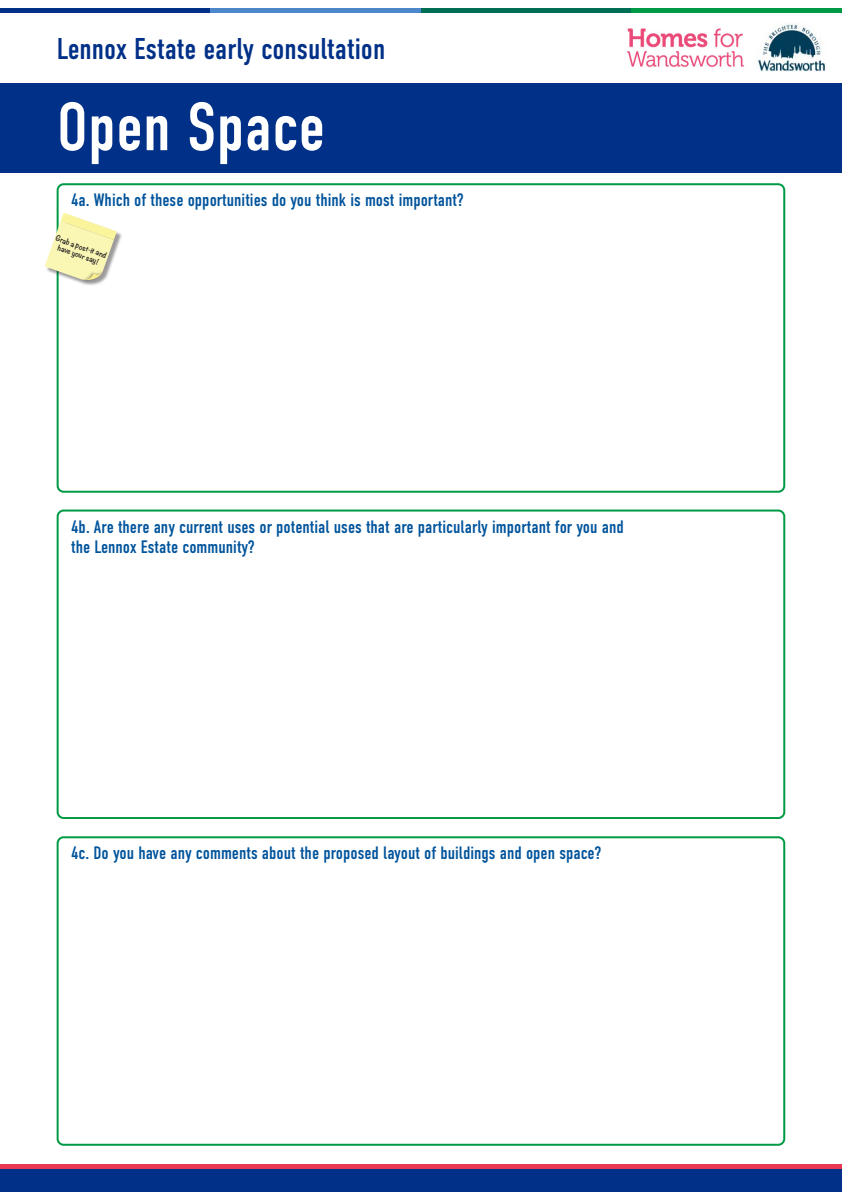
<style>
.page{position:relative;width:842px;height:1192px;background:#fff}
.page>*{position:absolute;margin:0;border:0;box-sizing:border-box;transform-origin:0 0}
.t1{font:68px "DIN Condensed";color:#fff}
.t2{font:30px "DIN Condensed";color:#003087}
.HEADING_1{font:18px/20px "DIN Condensed";color:#00549c}
.t3{font:700 7px/8.4px "Noteworthy";color:#231f20;text-align:center}
</style>
<div class="page">
<img style="left:756px;top:23px;width:70px;height:49px">
<img style="left:627px;top:28px;width:117px;height:39px">
<div style="left:0;top:83px;width:842px;height:89px;background:#003087"></div>
<div style="left:0;top:1169px;width:842px;height:23px;background:#003087"></div>
<hr style="left:0;top:9px;width:211px;height:4px;background:#003087">
<hr style="left:210px;top:9px;width:211px;height:4px;background:#4c87cc">
<hr style="left:421px;top:9px;width:210px;height:4px;background:#006d55">
<hr style="left:631px;top:9px;width:211px;height:4px;background:#009a44">
<div style="left:0;top:1164px;width:842px;height:5px;background:#e93852"></div>
<div style="left:57px;top:183px;width:728px;height:310px;border:2px solid #009a44;border-radius:6px"></div>
<div style="left:57px;top:510px;width:728px;height:309px;border:2px solid #009a44;border-radius:6px"></div>
<div style="left:57px;top:836px;width:728px;height:310px;border:2px solid #009a44;border-radius:6px"></div>
<div style="left:46px;top:214px;width:77px;height:72px;background:#231f20;opacity:.45"></div>
<div style="left:81px;top:269px;width:23px;height:14px;background:#231f20;opacity:.45"></div>
<svg style="left:45px;top:213px;width:72px;height:68px"></svg>
<h2 class="t2" style="left:57px;top:31px;width:330px">Lennox Estate early consultation</h2>
<p class="t1" style="left:57px;top:89px;width:270px">Open Space</p>
<p class="HEADING_1" style="left:71px;top:190px;width:394px">4a. Which of these opportunities do you think is most important?</p>
<p class="t3" style="left:57px;top:234px;width:55px;rotate:19deg">Grab a post-it and have your say!</p>
<p class="HEADING_1" style="left:71px;top:517px;width:554px">4b. Are there any current uses or potential uses that are particularly important for you and the Lennox Estate community?</p>
<p class="HEADING_1" style="left:71px;top:843px;width:531px">4c. Do you have any comments about the proposed layout of buildings and open space?</p>
</div>
